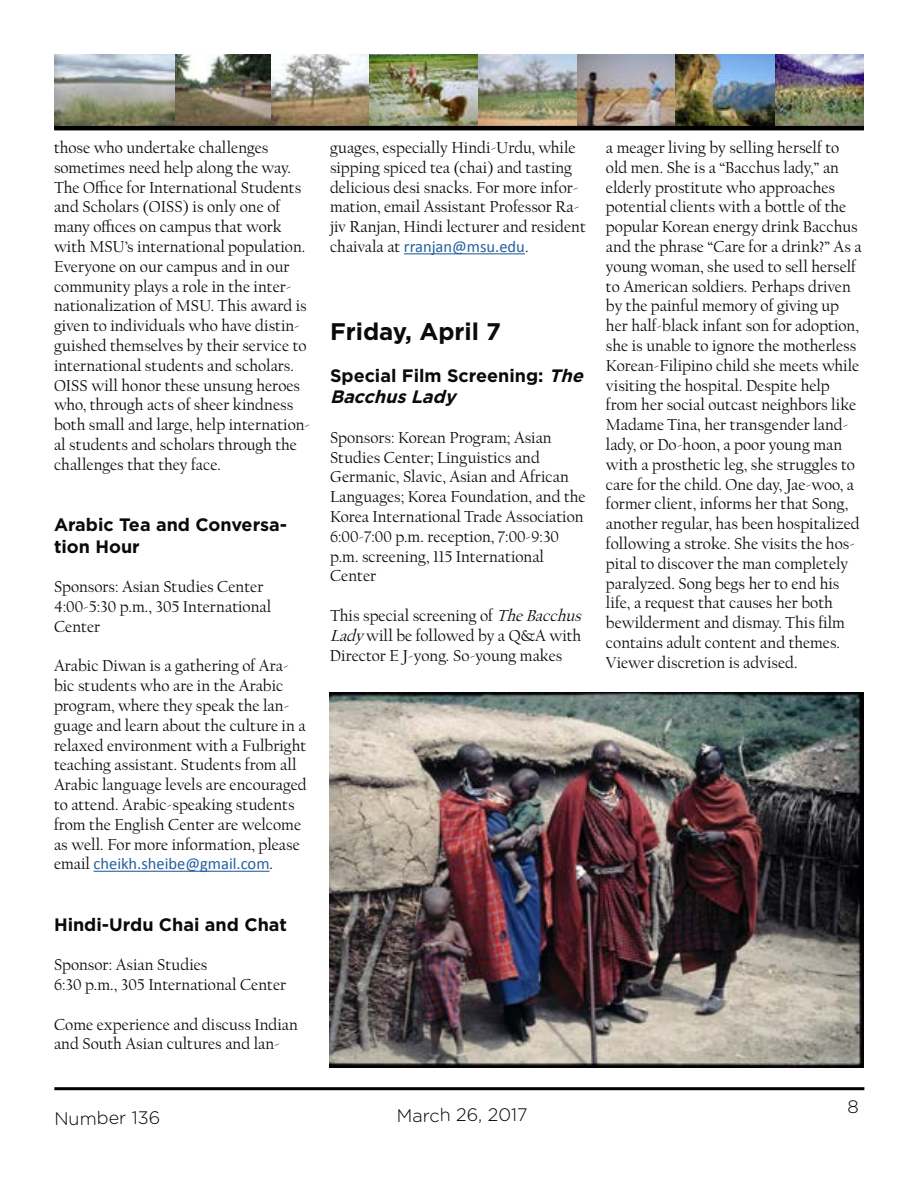
<style>
.page{position:relative;width:918px;height:1188px;background:#fff}
.page>*{position:absolute;margin:0;border:0;box-sizing:border-box;transform-origin:0 0}
.t1{font:700 24px "Gotham";color:#0b0a0b}
.t2{font:700 18px/21.6px "Gotham";color:#0b0a0b}
.t3{font:300 18px "Gotham";letter-spacing:-.01em;color:#000}
.t4{font:16.5px/19.8px "Californian FB";color:#0b0a0b}
.t5{font:16.5px "Calibri";color:#245f9f}
.s1{font-family:"Californian FB";color:#0b0a0b}
.s2{font-style:italic}
</style>
<div class="page">
<img style="left:174px;top:54px;width:690px;height:72px">
<img style="left:54px;top:54px;width:120px;height:72px">
<hr style="left:54px;top:126px;width:810px;height:4px;background:#000">
<hr style="left:54px;top:1087px;width:810px;height:3px;background:#000">
<hr style="left:93px;top:871px;width:177px;height:1px;background:#245f9f">
<hr style="left:404px;top:253px;width:121px;height:1px;background:#245f9f">
<img style="left:329px;top:693px;width:535px;height:374px">
<p class="t4" style="left:54px;top:138px;width:258px">those who undertake challenges sometimes need help along the way.<br>The Office for International Students and Scholars (OISS) is only one of many offices on campus that work with MSU’s international population.<br>Everyone on our campus and in our community plays a role in the inter&shy;nationalization of MSU. This award is given to individuals who have distin&shy;guished themselves by their service to international students and scholars.<br>OISS will honor these unsung heroes who, through acts of sheer kindness both small and large, help internation&shy;al students and scholars through the challenges that they face.</p>
<p class="t2" style="left:54px;top:514px;width:235px">Arabic Tea and Conversa&shy;tion Hour</p>
<p class="t4" style="left:54px;top:577px;width:219px">Sponsors: Asian Studies Center<br>4:00-5:30 p.m., 305 International<br>Center</p>
<p class="t4" style="left:54px;top:657px;width:254px">Arabic Diwan is a gathering of Ara&shy;bic students who are in the Arabic program, where they speak the lan&shy;guage and learn about the culture in a relaxed environment with a Fulbright teaching assistant. Students from all Arabic language levels are encouraged to attend. Arabic-speaking students from the English Center are welcome as well. For more information, please</p>
<p class="t5" style="left:54px;top:853px;width:221px"><span class="s1">email</span> cheikh.sheibe@gmail.com<span class="s1">.</span></p>
<p class="t2" style="left:54px;top:913px;width:234px">Hindi-Urdu Chai and Chat</p>
<p class="t4" style="left:54px;top:955px;width:234px">Sponsor: Asian Studies<br>6:30 p.m., 305 International Center</p>
<p class="t4" style="left:54px;top:1015px;width:246px">Come experience and discuss Indian and South Asian cultures and lan-</p>
<p class="t4" style="left:330px;top:138px;width:257px">guages, especially Hindi-Urdu, while sipping spiced tea (chai) and tasting delicious desi snacks. For more infor&shy;mation, email Assistant Professor Ra&shy;jiv Ranjan, Hindi lecturer and resident</p>
<p class="t5" style="left:330px;top:236px;width:200px"><span class="s1">chaivala at</span> rranjan@msu.edu<span class="s1">.</span></p>
<h1 class="t1" style="left:330px;top:316px;width:173px">Friday, April 7</h1>
<p class="t2" style="left:330px;top:364px;width:261px">Special Film Screening: <span class="s2">The<br>BacchusLady</span></p>
<p class="t4" style="left:330px;top:428px;width:257px">Sponsors: Korean Program; Asian<br>Studies Center; Linguistics and<br>Germanic, Slavic, Asian and African<br>Languages; Korea Foundation, and the<br>Korea International Trade Association<br>6:00-7:00 p.m. reception, 7:00-9:30 p.m. screening, 115 International<br>Center</p>
<p class="t4" style="left:330px;top:606px;width:257px">This special screening of <span class="s2">TheBacchus<br>Lady</span> will be followed by a Q&amp;A with<br>Director E J-yong. So-young makes</p>
<p class="t3" style="left:54px;top:1107px;width:108px">Number 136</p>
<p class="t3" style="left:397px;top:1104px;width:133px">March 26, 2017</p>
<p class="t4" style="left:606px;top:138px;width:257px">a meager living by selling herself to old men. She is a “Bacchus lady,” an elderly prostitute who approaches potential clients with a bottle of the popular Korean energy drink Bacchus and the phrase “Care for a drink?” As a young woman, she used to sell herself to American soldiers. Perhaps driven by the painful memory of giving up her half-black infant son for adoption, she is unable to ignore the motherless Korean-Filipino child she meets while visiting the hospital. Despite help from her social outcast neighbors like Madame Tina, her transgender land&shy;lady, or Do-hoon, a poor young man with a prosthetic leg, she struggles to care for the child. One day, Jae-woo, a former client, informs her that Song, another regular, has been hospitalized following a stroke. She visits the hos&shy;pital to discover the man completely paralyzed. Song begs her to end his life, a request that causes her both bewilderment and dismay. This film contains adult content and themes.<br>Viewer discretion is advised.</p>
<p class="t3" style="left:848px;top:1095px;width:13px">8</p>
</div>
